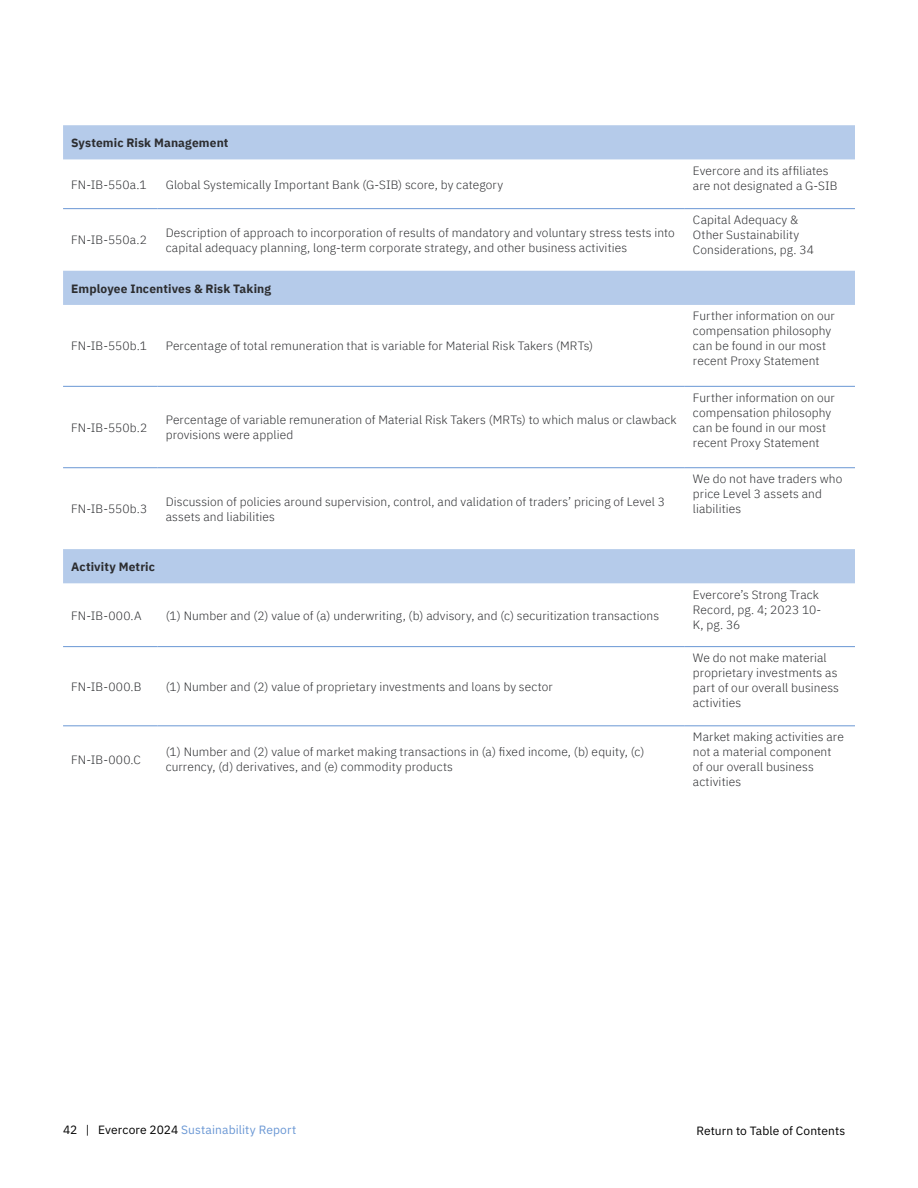
<style>
.page{position:relative;width:918px;height:1188px;background:#fff}
.page>*{position:absolute;margin:0;border:0;box-sizing:border-box;transform-origin:0 0}
.t1{font:300 12px/15px "IBM Plex Sans";letter-spacing:.01em;color:#2c2d30}
.t2{font:700 12px "IBM Plex Sans";letter-spacing:.01em;color:#2c2d30}
.t3{font:12px "IBM Plex Sans";letter-spacing:.01em;color:#6a97d4}
.t4{font:12px "IBM Plex Sans";letter-spacing:.005em;color:#000}
.s1{color:#000}
</style>
<div class="page">
<svg style="left:63px;top:125px;width:792px;height:458px"></svg>
<hr style="left:63px;top:386px;width:95px;height:1px;background:#6a97d4">
<hr style="left:158px;top:386px;width:527px;height:1px;background:#6a97d4">
<hr style="left:685px;top:386px;width:170px;height:1px;background:#6a97d4">
<hr style="left:63px;top:467px;width:95px;height:1px;background:#6a97d4">
<hr style="left:158px;top:467px;width:527px;height:1px;background:#6a97d4">
<hr style="left:685px;top:467px;width:170px;height:1px;background:#6a97d4">
<hr style="left:63px;top:208px;width:95px;height:1px;background:#6a97d4">
<hr style="left:158px;top:208px;width:527px;height:1px;background:#6a97d4">
<hr style="left:685px;top:208px;width:170px;height:1px;background:#6a97d4">
<hr style="left:63px;top:646px;width:95px;height:1px;background:#6a97d4">
<hr style="left:158px;top:646px;width:527px;height:1px;background:#6a97d4">
<hr style="left:685px;top:646px;width:170px;height:1px;background:#6a97d4">
<hr style="left:63px;top:726px;width:95px;height:1px;background:#6a97d4">
<hr style="left:158px;top:726px;width:527px;height:1px;background:#6a97d4">
<hr style="left:685px;top:726px;width:170px;height:1px;background:#6a97d4">
<p class="t2" style="left:71px;top:133px;width:159px">Systemic Risk Management</p>
<p class="t1" style="left:71px;top:176px;width:77px">FN-IB-550a.1</p>
<p class="t1" style="left:166px;top:176px;width:339px">Global Systemically Important Bank (G-SIB) score, by category</p>
<p class="t1" style="left:71px;top:232px;width:77px">FN-IB-550a.2</p>
<p class="t1" style="left:166px;top:224px;width:510px">Description of approach to incorporation of results of mandatory and voluntary stress tests into capital adequacy planning, long-term corporate strategy, and other business activities</p>
<p class="t2" style="left:71px;top:279px;width:201px">Employee Incentives &amp; Risk Taking</p>
<p class="t1" style="left:71px;top:338px;width:77px">FN-IB-550b.1</p>
<p class="t1" style="left:166px;top:338px;width:429px">Percentage of total remuneration that is variable for Material Risk Takers (MRTs)</p>
<p class="t1" style="left:71px;top:419px;width:78px">FN-IB-550b.2</p>
<p class="t1" style="left:166px;top:411px;width:513px">Percentage of variable remuneration of Material Risk Takers (MRTs) to which malus or clawback provisions were applied</p>
<p class="t1" style="left:71px;top:500px;width:78px">FN-IB-550b.3</p>
<p class="t1" style="left:166px;top:493px;width:501px">Discussion of policies around supervision, control, and validation of traders’ pricing of Level 3 assets and liabilities</p>
<p class="t2" style="left:71px;top:557px;width:85px">Activity Metric</p>
<p class="t1" style="left:71px;top:607px;width:72px">FN-IB-000.A</p>
<p class="t1" style="left:166px;top:607px;width:495px">(1) Number and (2) value of (a) underwriting, (b) advisory, and (c) securitization transactions</p>
<p class="t1" style="left:71px;top:678px;width:72px">FN-IB-000.B</p>
<p class="t1" style="left:166px;top:678px;width:389px">(1) Number and (2) value of proprietary investments and loans by sector</p>
<p class="t1" style="left:71px;top:751px;width:71px">FN-IB-000.C</p>
<p class="t1" style="left:166px;top:743px;width:480px">(1) Number and (2) value of market making transactions in (a) fixed income, (b) equity, (c) currency, (d) derivatives, and (e) commodity products</p>
<p class="t1" style="left:693px;top:162px;width:146px">Evercore and its affiliates are not designated a G-SIB</p>
<p class="t1" style="left:693px;top:211px;width:123px">Capital Adequacy &amp;<br>Other Sustainability<br>Considerations, pg. 34</p>
<p class="t1" style="left:693px;top:308px;width:143px">Further information on our compensation philosophy can be found in our most recent Proxy Statement</p>
<p class="t1" style="left:693px;top:389px;width:143px">Further information on our compensation philosophy can be found in our most recent Proxy Statement</p>
<p class="t1" style="left:693px;top:470px;width:151px">We do not have traders who price Level 3 assets and liabilities</p>
<p class="t1" style="left:693px;top:586px;width:130px">Evercore’s Strong Track<br>Record, pg. 4; 2023 10-<br>K, pg. 36</p>
<p class="t1" style="left:693px;top:649px;width:148px">We do not make material proprietary investments as part of our overall business activities</p>
<p class="t1" style="left:693px;top:728px;width:153px">Market making activities are not a material component of our overall business activities</p>
<p class="t3" style="left:63px;top:1121px;width:235px"><span class="s1">42 | Evercore 2024</span> Sustainability Report</p>
<p class="t4" style="left:696px;top:1121px;width:150px">Return to Table of Contents</p>
</div>
